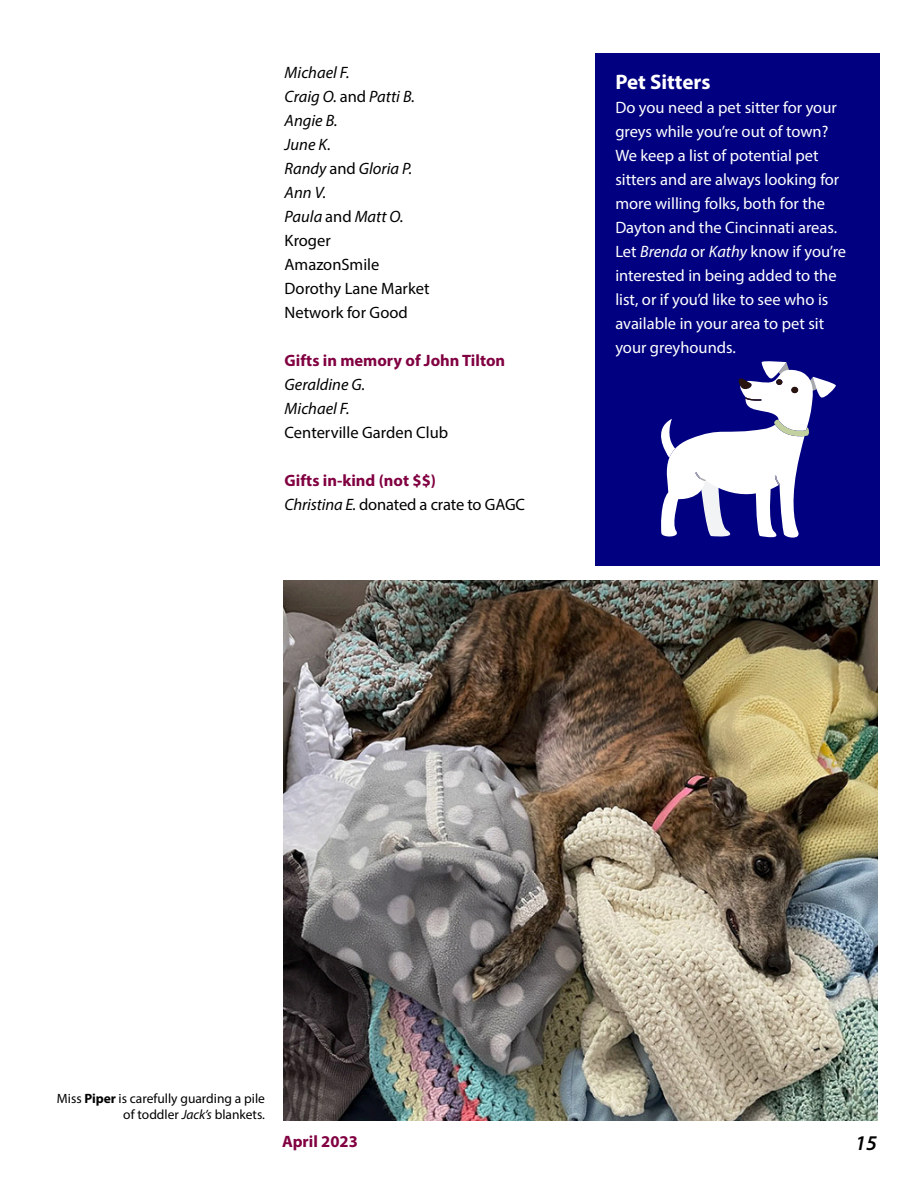
<style>
.page{position:relative;width:918px;height:1188px;background:#fff}
.page>*{position:absolute;margin:0;border:0;box-sizing:border-box;transform-origin:0 0}
.t1{font:700 21px "Myriad Pro";color:#fff}
.t2{font:italic 600 21px "Myriad Pro";color:#000}
.t3{font:16.5px/24px "Myriad Pro";color:#fff}
.t4{font:16.5px "Myriad Pro";color:#000}
.t5{font:italic 16.5px "Myriad Pro";color:#000}
.t6{font:700 16.5px "Myriad Pro";color:#810041}
.H1__NNN_Headlines{font:13.5px/16.5px "Myriad Pro";color:#000;text-align:right}
.s1{font-style:normal}
.s2{font-style:italic}
.s3{font-weight:700}
</style>
<div class="page">
<div style="left:595px;top:53px;width:284px;height:513px;background:#010080"></div>
<svg style="left:661px;top:361px;width:175px;height:177px"></svg>
<div style="left:791px;top:387px;width:7px;height:6px;background:#28130e;border-radius:50%"></div>
<img style="left:284px;top:580px;width:593px;height:540px">
<p class="t5" style="left:285px;top:62px;width:67px">Michael F.</p>
<p class="t5" style="left:285px;top:86px;width:132px">Craig O. <span class="s1">and</span> Patti B.</p>
<p class="t5" style="left:285px;top:110px;width:54px">Angie B.</p>
<p class="t5" style="left:285px;top:134px;width:48px">June K.</p>
<p class="t5" style="left:285px;top:158px;width:129px">Randy <span class="s1">and</span> Gloria P.</p>
<p class="t5" style="left:285px;top:182px;width:43px">Ann V.</p>
<p class="t5" style="left:285px;top:206px;width:121px">Paula <span class="s1">and</span> Matt O.</p>
<p class="t4" style="left:285px;top:230px;width:48px">Kroger</p>
<p class="t4" style="left:285px;top:254px;width:96px">AmazonSmile</p>
<p class="t4" style="left:285px;top:278px;width:146px">Dorothy Lane Market</p>
<p class="t4" style="left:285px;top:302px;width:125px">Network for Good</p>
<p class="t6" style="left:285px;top:350px;width:222px">Gifts in memory of John Tilton</p>
<p class="t5" style="left:285px;top:374px;width:82px">Geraldine G.</p>
<p class="t5" style="left:285px;top:398px;width:67px">Michael F.</p>
<p class="t4" style="left:285px;top:422px;width:165px">Centerville Garden Club</p>
<p class="t6" style="left:285px;top:470px;width:153px">Gifts in-kind (not $$)</p>
<p class="t4" style="left:285px;top:494px;width:242px"><span class="s2">Christina E.</span> donated a crate to GAGC</p>
<p class="t1" style="left:615px;top:68px;width:97px">Pet Sitters</p>
<p class="t3" style="left:615px;top:95px;width:232px">Do you need a pet sitter for your greys while you’re out of town?<br>We keep a list of potential pet sitters and are always looking for more willing folks, both for the<br>Dayton and the Cincinnati areas.<br>Let <span class="s2">Brenda</span> or <span class="s2">Kathy</span> know if you’re interested in being added to the list, or if you’d like to see who is available in your area to pet sit your greyhounds.</p>
<p class="H1__NNN_Headlines" style="left:57px;top:1090px;width:210px">Miss <span class="s3">Piper</span> is carefully guarding a pile of toddler <span class="s2">Jack’s</span> blankets.</p>
<p class="t6" style="left:282px;top:1130px;width:77px">April 2023</p>
<p class="t2" style="left:855px;top:1129px;width:23px">15</p>
</div>
